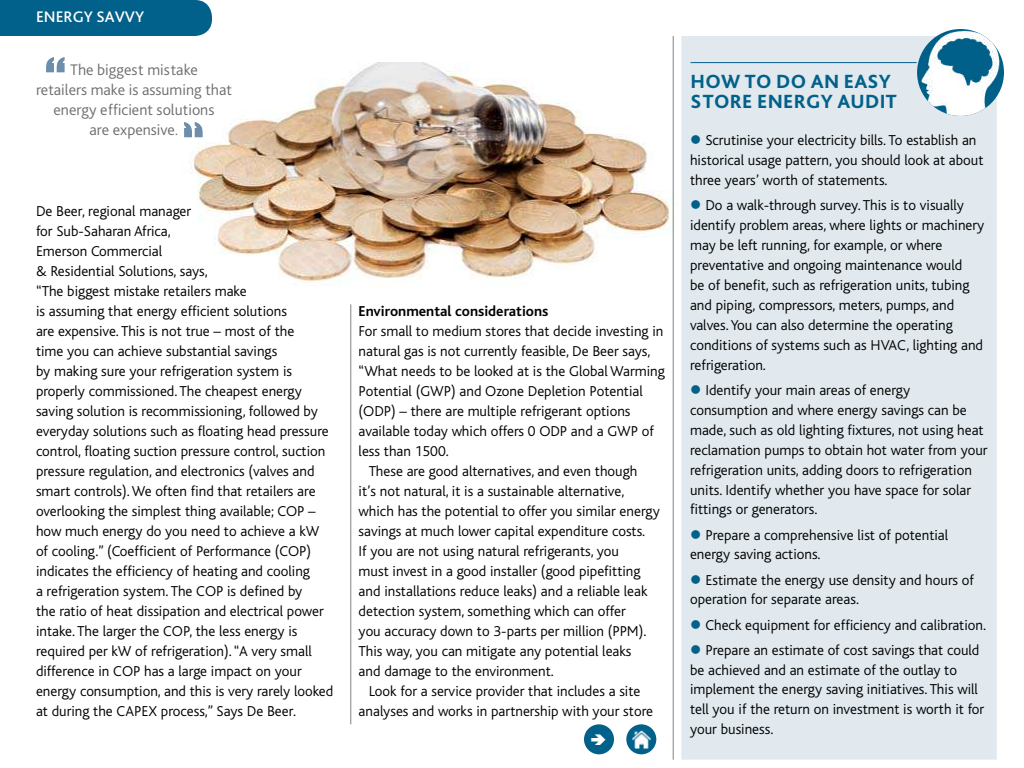
<style>
.page{position:relative;width:1024px;height:768px;background:#fff}
.page>*{position:absolute;margin:0;border:0;box-sizing:border-box;transform-origin:0 0}
.t1{font:60px "Impact";color:#6c8eaa}
.t2{font:800 20px/20px "Bliss Pro";letter-spacing:.015em;color:#02618a}
.t3{font:300 16px/20px "Bliss Pro";color:#6d6e71;text-align:center}
.t4{font:500 16px "Bliss Pro";color:#fff}
.t5{font:300 15px/20px "Bliss";color:#000}
.t6{font:700 15px "Bliss";color:#000}
.s1{color:#02618a}
</style>
<div class="page">
<img style="left:181px;top:62px;width:492px;height:227px">
<div style="left:0;top:0;width:212px;height:36px;background:#02618a"></div>
<hr style="left:351px;top:304px;width:1px;height:420px;background:#808285">
<hr style="left:673px;top:36px;width:1px;height:724px;background:#808285">
<div style="left:584px;top:724px;width:30px;height:30px;background:#02618a;border-radius:50%"></div>
<div style="left:626px;top:724px;width:30px;height:30px;background:#02618a;border-radius:50%"></div>
<img style="left:632px;top:730px;width:18px;height:18px">
<div style="left:681px;top:36px;width:316px;height:724px;background:#e1e9ee"></div>
<hr style="left:690px;top:62px;width:227px;height:1px;background:#02618a">
<img style="left:917px;top:30px;width:87px;height:86px">
<svg style="left:184px;top:122px;width:19px;height:15px"></svg>
<p class="t4" style="left:36px;top:6px;width:110px">ENERGY SAVVY</p>
<h1 class="t1" style="left:45px;top:34px;width:22px">“</h1>
<p class="t3" style="left:36px;top:59px;width:197px">The biggest mistake<br>retailers make is assuming that energy efficient solutions<br>are expensive.</p>
<p class="t5" style="left:36px;top:201px;width:299px">De Beer, regional manager<br>for Sub-Saharan Africa,<br>Emerson Commercial<br>&amp; Residential Solutions, says,<br>“The biggest mistake retailers make<br>is assuming that energy efficient solutions<br>are expensive. This is not true – most of the<br>time you can achieve substantial savings<br>by making sure your refrigeration system is properly commissioned. The cheapest energy saving solution is recommissioning, followed by everyday solutions such as floating head pressure control, floating suction pressure control, suction pressure regulation, and electronics (valves and smart controls). We often find that retailers are overlooking the simplest thing available; COP – how much energy do you need to achieve a kW of cooling.” (Coefficient of Performance (COP) indicates the efficiency of heating and cooling<br>a refrigeration system. The COP is defined by<br>the ratio of heat dissipation and electrical power intake. The larger the COP, the less energy is required per kW of refrigeration). “A very small difference in COP has a large impact on your energy consumption, and this is very rarely looked at during the CAPEX process,” Says De Beer.</p>
<p class="t6" style="left:359px;top:303px;width:191px">Environmental considerations</p>
<p class="t5" style="left:359px;top:321px;width:306px">For small to medium stores that decide investing in</p>
<p class="t5" style="left:359px;top:341px;width:293px">natural gas is not currently feasible, De Beer says,</p>
<p class="t5" style="left:359px;top:361px;width:308px">“What needs to be looked at is the Global Warming</p>
<p class="t5" style="left:359px;top:381px;width:286px">Potential (GWP) and Ozone Depletion Potential</p>
<p class="t5" style="left:359px;top:401px;width:273px">(ODP) – there are multiple refrigerant options</p>
<p class="t5" style="left:359px;top:421px;width:297px">available today which offers 0 ODP and a GWP of</p>
<p class="t5" style="left:359px;top:441px;width:92px">less than 1500.</p>
<p class="t5" style="left:369px;top:461px;width:270px">These are good alternatives, and even though</p>
<p class="t5" style="left:359px;top:481px;width:267px">it’s not natural, it is a sustainable alternative,</p>
<p class="t5" style="left:359px;top:501px;width:303px">which has the potential to offer you similar energy</p>
<p class="t5" style="left:359px;top:521px;width:288px">savings at much lower capital expenditure costs.</p>
<p class="t5" style="left:359px;top:541px;width:262px">If you are not using natural refrigerants, you</p>
<p class="t5" style="left:359px;top:561px;width:283px">must invest in a good installer (good pipefitting</p>
<p class="t5" style="left:359px;top:581px;width:290px">and installations reduce leaks) and a reliable leak</p>
<p class="t5" style="left:359px;top:601px;width:269px">detection system, something which can offer</p>
<p class="t5" style="left:359px;top:621px;width:289px">you accuracy down to 3-parts per million (PPM).</p>
<p class="t5" style="left:359px;top:641px;width:274px">This way, you can mitigate any potential leaks</p>
<p class="t5" style="left:359px;top:661px;width:197px">and damage to the environment.</p>
<p class="t5" style="left:369px;top:681px;width:273px">Look for a service provider that includes a site</p>
<p class="t5" style="left:359px;top:701px;width:296px">analyses and works in partnership with your store</p>
<h2 class="t2" style="left:691px;top:70px;width:202px">HOW TO DO AN EASY<br>STORE ENE</h2>
<h2 class="t2" style="left:794px;top:90px;width:105px">RGY AUDIT</h2>
<p class="t5" style="left:690px;top:130px;width:295px"><span class="s1">●</span> Scrutinise your electricity bills. To establish an historical usage pattern, you should look at about three years’ worth of statements.</p>
<p class="t5" style="left:690px;top:195px;width:296px"><span class="s1">●</span> Do a walk-through survey. This is to visually identify problem areas, where lights or machinery may be left running, for example, or where preventative and ongoing maintenance would<br>be of benefit, such as refrigeration units, tubing and piping, compressors, meters, pumps, and valves. You can also determine the operating conditions of systems such as HVAC, lighting and refrigeration.</p>
<p class="t5" style="left:690px;top:380px;width:299px"><span class="s1">●</span> Identify your main areas of energy consumption and where energy savings can be made, such as old lighting fixtures, not using heat reclamation pumps to obtain hot water from your refrigeration units, adding doors to refrigeration units. Identify whether you have space for solar fittings or generators.</p>
<p class="t5" style="left:690px;top:525px;width:260px"><span class="s1">●</span> Prepare a comprehensive list of potential energy saving actions.</p>
<p class="t5" style="left:690px;top:570px;width:286px"><span class="s1">●</span> Estimate the energy use density and hours of operation for separate areas.</p>
<p class="t5" style="left:690px;top:615px;width:298px"><span class="s1">●</span> Check equipment for efficiency and calibration.</p>
<p class="t5" style="left:690px;top:640px;width:296px"><span class="s1">●</span> Prepare an estimate of cost savings that could be achieved and an estimate of the outlay to implement the energy saving initiatives. This will tell you if the return on investment is worth it for your business.</p>
</div>
